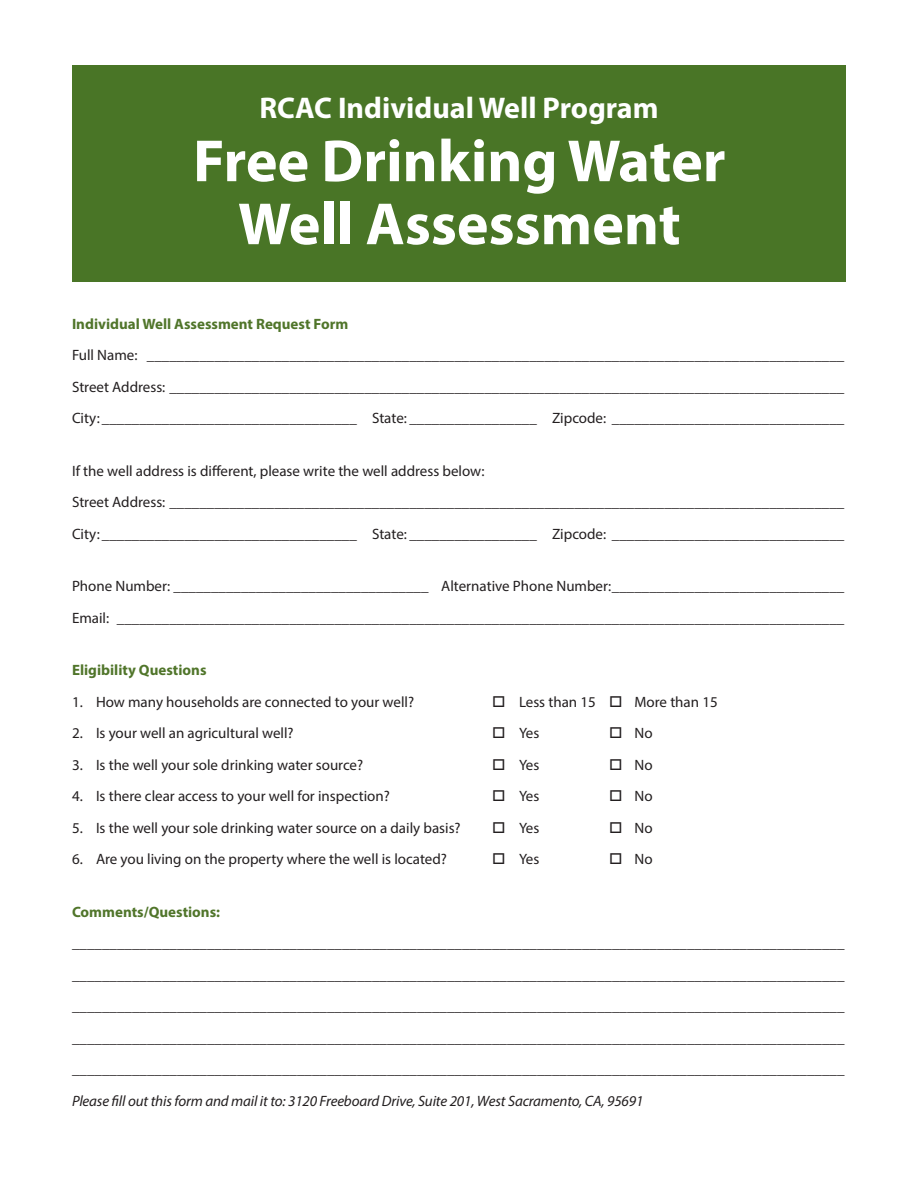
<style>
.page{position:relative;width:918px;height:1188px;background:#fff}
.page>*{position:absolute;margin:0;border:0;box-sizing:border-box;transform-origin:0 0}
.Subhead{font:700 60px/63px "Myriad Pro";color:#fff;text-align:center}
.Subhead-2{font:700 30px "Myriad Pro";color:#fff}
.Body_Copy{font:15px "Myriad Pro";color:#231f20}
.Body_Copy-2{font:italic 15px "Myriad Pro";letter-spacing:-.01em;color:#231f20}
.Body_Copy-3{font:700 15px "Myriad Pro";color:#50752a}
</style>
<div class="page">
<div style="left:72px;top:65px;width:774px;height:216px;background:#497526"></div>
<p class="Subhead-2" style="left:259px;top:89px;width:401px">RCAC Individual Well Program</p>
<p class="Subhead" style="left:193px;top:128px;width:534px">Free Drinking Water<br>Well Assessment</p>
<p class="Body_Copy-3" style="left:72px;top:314px;width:278px">Individual Well Assessment Request Form</p>
<p class="Body_Copy" style="left:72px;top:346px;width:774px">Full Name: _____________________________________________________________________________________________</p>
<p class="Body_Copy" style="left:72px;top:377px;width:774px">Street Address: __________________________________________________________________________________________</p>
<p class="Body_Copy" style="left:72px;top:409px;width:774px">City: __________________________________ State: _________________ Zipcode: _______________________________</p>
<p class="Body_Copy" style="left:72px;top:461px;width:414px">If the well address is different, please write the well address below:</p>
<p class="Body_Copy" style="left:72px;top:493px;width:774px">Street Address: __________________________________________________________________________________________</p>
<p class="Body_Copy" style="left:72px;top:524px;width:774px">City: __________________________________ State: _________________ Zipcode: _______________________________</p>
<p class="Body_Copy" style="left:72px;top:577px;width:774px">Phone Number: __________________________________ Alternative Phone Number:_______________________________</p>
<p class="Body_Copy" style="left:72px;top:608px;width:774px">Email: _________________________________________________________________________________________________</p>
<p class="Body_Copy-3" style="left:72px;top:660px;width:136px">Eligibility Questions</p>
<p class="Body_Copy" style="left:72px;top:692px;width:344px">1. How many households are connected to your well?</p>
<p class="Body_Copy" style="left:492px;top:692px;width:227px">□ Less than 15 □ More than 15</p>
<p class="Body_Copy" style="left:72px;top:724px;width:223px">2. Is your well an agricultural well?</p>
<p class="Body_Copy" style="left:492px;top:724px;width:49px">□ Yes</p>
<p class="Body_Copy" style="left:609px;top:724px;width:45px">□ No</p>
<p class="Body_Copy" style="left:72px;top:755px;width:293px">3. Is the well your sole drinking water source?</p>
<p class="Body_Copy" style="left:492px;top:755px;width:49px">□ Yes</p>
<p class="Body_Copy" style="left:609px;top:755px;width:45px">□ No</p>
<p class="Body_Copy" style="left:72px;top:787px;width:319px">4. Is there clear access to your well for inspection?</p>
<p class="Body_Copy" style="left:492px;top:787px;width:49px">□ Yes</p>
<p class="Body_Copy" style="left:609px;top:787px;width:45px">□ No</p>
<p class="Body_Copy" style="left:72px;top:818px;width:390px">5. Is the well your sole drinking water source on a daily basis?</p>
<p class="Body_Copy" style="left:492px;top:818px;width:49px">□ Yes</p>
<p class="Body_Copy" style="left:609px;top:818px;width:45px">□ No</p>
<p class="Body_Copy" style="left:72px;top:850px;width:376px">6. Are you living on the property where the well is located?</p>
<p class="Body_Copy" style="left:492px;top:850px;width:49px">□ Yes</p>
<p class="Body_Copy" style="left:609px;top:850px;width:45px">□ No</p>
<p class="Body_Copy-3" style="left:72px;top:902px;width:150px">Comments/Questions:</p>
<p class="Body_Copy" style="left:72px;top:934px;width:774px">_______________________________________________________________________________________________________</p>
<p class="Body_Copy" style="left:72px;top:965px;width:774px">_______________________________________________________________________________________________________</p>
<p class="Body_Copy" style="left:72px;top:997px;width:774px">_______________________________________________________________________________________________________</p>
<p class="Body_Copy" style="left:72px;top:1028px;width:774px">_______________________________________________________________________________________________________</p>
<p class="Body_Copy" style="left:72px;top:1060px;width:774px">_______________________________________________________________________________________________________</p>
<p class="Body_Copy-2" style="left:72px;top:1091px;width:573px">Please fill out this form and mail it to: 3120 Freeboard Drive, Suite 201, West Sacramento, CA, 95691</p>
</div>
